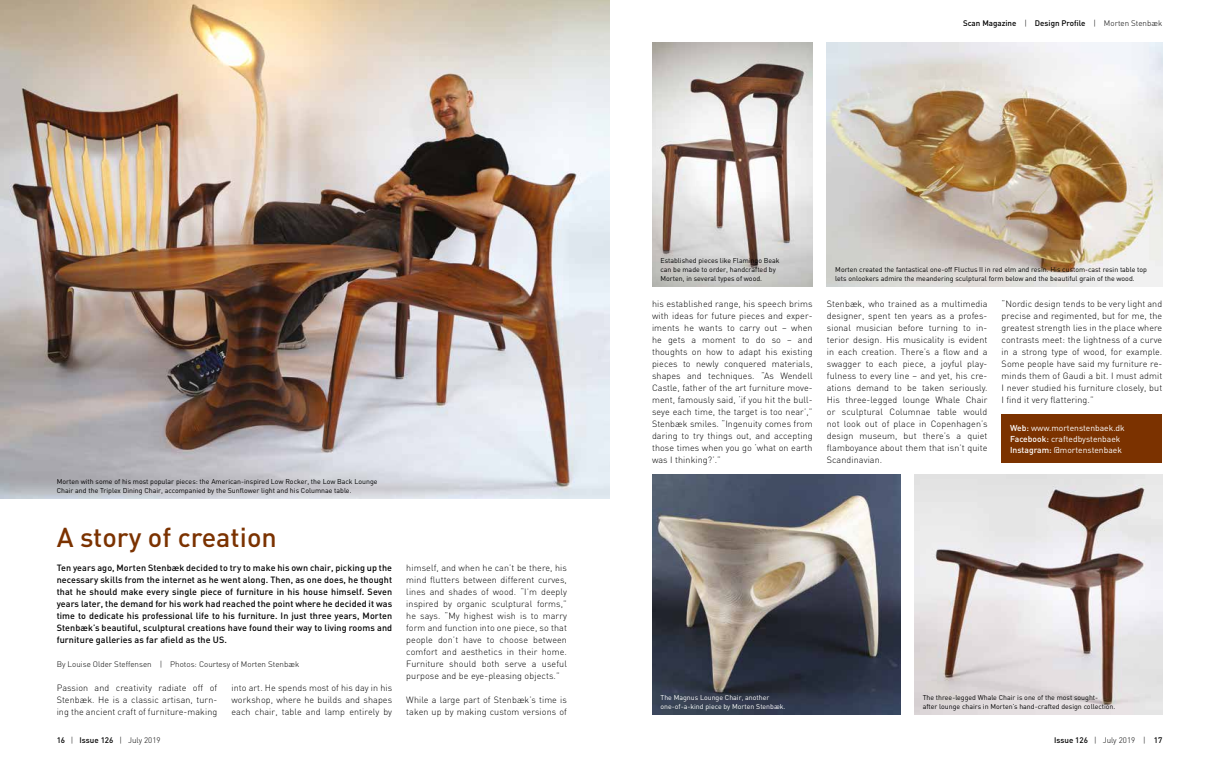
<style>
.page{position:relative;width:1219px;height:766px;background:#fff}
.page>*{position:absolute;margin:0;border:0;box-sizing:border-box;transform-origin:0 0}
.t1{font:500 27px "DIN";color:#7b3200}
.t2{font:300 9px/12px "DIN";letter-spacing:.01em;color:#000;text-align:justify}
.t3{font:500 9px/12px "DIN";letter-spacing:.01em;color:#000;text-align:justify}
.t4{font:8.5px/11px "DIN";color:#fff}
.t5{font:500 8px "DIN";color:#000}
.t6{font:300 8px "DIN";color:#000}
.t7{font:7px/9px "DIN";color:#000}
.t8{font:7px/9px "DIN";color:#fff}
.s1{font-weight:300}
.s2{font-weight:500}
</style>
<div class="page">
<div style="left:1002px;top:415px;width:160px;height:48px;background:#7b3200"></div>
<img style="left:0;top:0;width:609px;height:499px">
<img style="left:827px;top:43px;width:335px;height:243px">
<img style="left:652px;top:43px;width:161px;height:243px">
<img style="left:652px;top:474px;width:248px;height:240px">
<img style="left:914px;top:474px;width:248px;height:240px">
<p class="t5" style="left:963px;top:18px;width:201px">Scan Magazine <span class="s1">|</span> Design Profile <span class="s1">| Morten Stenbæk</span></p>
<p class="t7" style="left:57px;top:476px;width:322px">Morten with some of his most popular pieces: the American-inspired Low Rocker, the Low Back Lounge<br>Chair and the Triplex Dining Chair, accompanied by the Sunflower light and his Columnae table.</p>
<h1 class="t1" style="left:57px;top:520px;width:222px">A story of creation</h1>
<p class="t3" style="left:57px;top:561px;width:337px">Ten years ago, Morten Stenbæk decided to try to make his own chair, picking up the necessary skills from the internet as he went along. Then, as one does, he thought that he should make every single piece of furniture in his house himself. Seven years later, the demand for his work had reached the point where he decided it was time to dedicate his professional life to his furniture. In just three years, Morten Stenbæk’s beautiful, sculptural creations have found their way to living rooms and furniture galleries as far afield as the US.</p>
<p class="t6" style="left:57px;top:659px;width:244px">By Louise Older Steffensen | Photos: Courtesy of Morten Stenbæk</p>
<p class="t2" style="left:57px;top:681px;width:162px">Passion and creativity radiate off of Stenbæk. He is a classic artisan, turn&shy;ing the ancient craft of furniture-making</p>
<p class="t2" style="left:231px;top:681px;width:162px">into art. He spends most of his day in his workshop, where he builds and shapes each chair, table and lamp entirely by</p>
<p class="t5" style="left:57px;top:734px;width:105px">16 <span class="s1">|</span> Issue 126 <span class="s1">| July 2019</span></p>
<p class="t2" style="left:406px;top:561px;width:162px">himself, and when he can’t be there, his mind flutters between different curves, lines and shades of wood. “I’m deeply inspired by organic sculptural forms,” he says. “My highest wish is to marry form and function into one piece, so that people don’t have to choose between comfort and aesthetics in their home.<br>Furniture should both serve a useful purpose and be eye-pleasing objects.”</p>
<p class="t2" style="left:406px;top:693px;width:162px">While a large part of Stenbæk’s time is taken up by making custom versions of</p>
<p class="t7" style="left:660px;top:255px;width:121px">Established pieces like Flamingo Beak can be made to order, handcrafted by<br>Morten, in several types of wood.</p>
<p class="t7" style="left:835px;top:264px;width:313px">Morten created the fantastical one-off Fluctus II in red elm and resin. His custom-cast resin table top lets onlookers admire the meandering sculptural form below and the beautiful grain of the wood.</p>
<p class="t2" style="left:652px;top:297px;width:162px">his established range, his speech brims with ideas for future pieces and exper&shy;iments he wants to carry out – when he gets a moment to do so – and thoughts on how to adapt his existing pieces to newly conquered materials, shapes and techniques. “As Wendell Castle, father of the art furniture move&shy;ment, famously said, ‘if you hit the bull&shy;seye each time, the target is too near’,” Stenbæk smiles. “Ingenuity comes from daring to try things out, and accepting those times when you go ‘what on earth was I thinking?’.”</p>
<p class="t2" style="left:827px;top:297px;width:162px">Stenbæk, who trained as a multimedia designer, spent ten years as a profes&shy;sional musician before turning to in&shy;terior design. His musicality is evident in each creation. There’s a flow and a swagger to each piece, a joyful play&shy;fulness to every line – and yet, his cre&shy;ations demand to be taken seriously.<br>His three-legged lounge Whale Chair or sculptural Columnae table would not look out of place in Copenhagen’s design museum, but there’s a quiet flamboyance about them that isn’t quite Scandinavian.</p>
<p class="t2" style="left:1002px;top:297px;width:162px">“Nordic design tends to be very light and precise and regimented, but for me, the greatest strength lies in the place where contrasts meet: the lightness of a curve in a strong type of wood, for example.<br>Some people have said my furniture re&shy;minds them of Gaudi a bit. I must admit I never studied his furniture closely, but I find it very flattering.”</p>
<p class="t4" style="left:1010px;top:421px;width:116px"><span class="s2">Web:</span> www.mortenstenbaek.dk<br><span class="s2">Facebook:</span> craftedbystenbaek<br><span class="s2">Instagram:</span> @mortenstenbaek</p>
<p class="t8" style="left:660px;top:692px;width:127px">The Magnus Lounge Chair, another one-of-a-kind piece by Morten Stenbæk.</p>
<p class="t7" style="left:923px;top:692px;width:194px">The three-legged Whale Chair is one of the most sought-<br>after lounge chairs in Morten’s hand-crafted design collection.</p>
<p class="t5" style="left:1054px;top:734px;width:110px">Issue 126 <span class="s1">| July 2019 |</span> 17</p>
</div>
